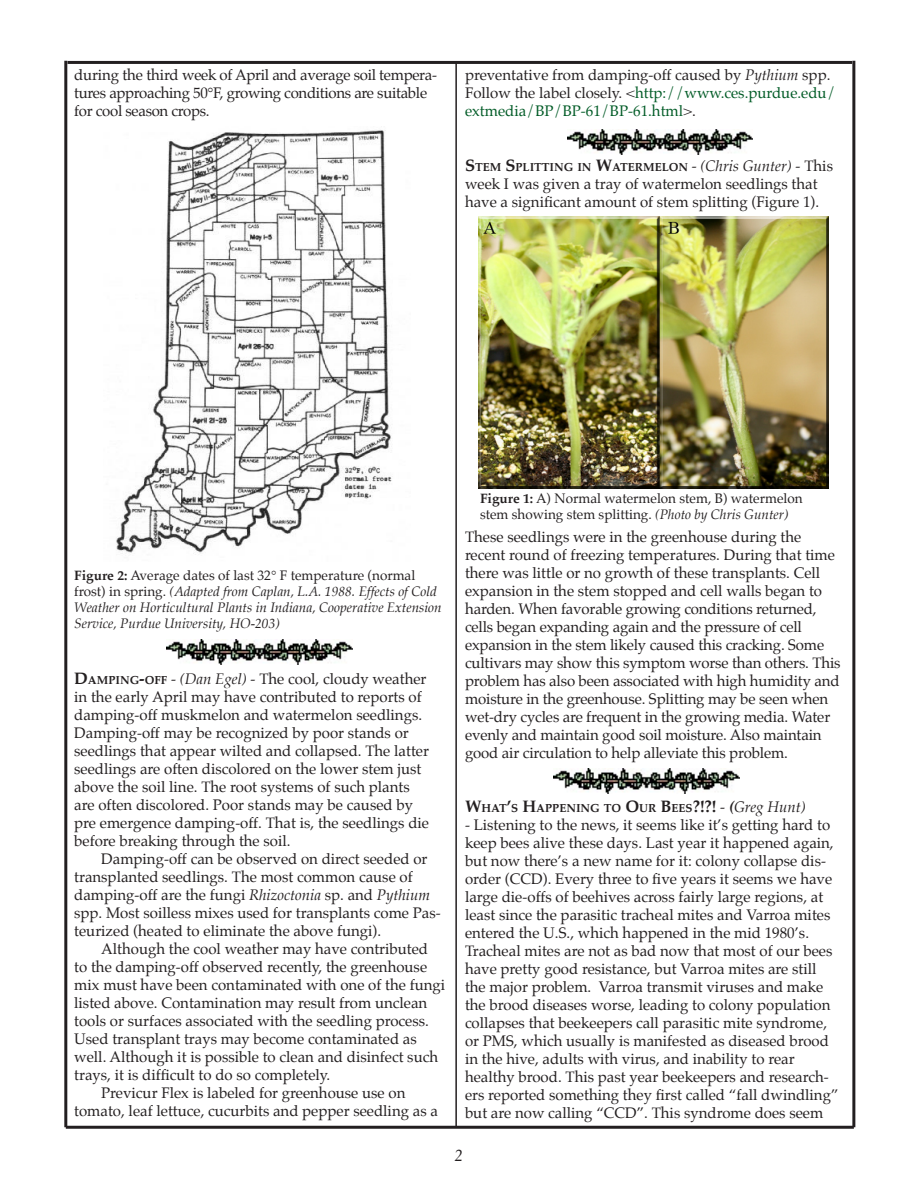
<style>
.page{position:relative;width:918px;height:1188px;background:#fff}
.page>*{position:absolute;margin:0;border:0;box-sizing:border-box;transform-origin:0 0}
.t1{font:italic 16.5px "Palatino";color:#231f20}
.t2{font:15px/18px "Palatino";color:#231f20}
.t3{font:15px/18px "Palatino";letter-spacing:-.02em;color:#231f20}
.t4{font:italic 13.5px/16.2px "Palatino";color:#231f20}
.t5{font:13.5px/16.2px "Palatino";color:#231f20}
.t6{font:700 11.55px "Palatino";color:#231f20}
.s1{font-style:italic}
.s2{color:#005b26}
.s3{font-size:16.5px}
.s4{font-weight:400;font-size:15px}
.s5{font-weight:400;font-style:italic;font-size:15px}
.s6{font-weight:700;font-style:normal}
.s7{font-style:normal}
.s8{font-weight:700;font-size:16.5px}
.s9{font-weight:700;font-size:11.55px}
.s10{font-weight:700}
.s11{font-style:italic;font-size:15px}
</style>
<div class="page">
<hr style="left:455px;top:62px;width:2px;height:1065px;background:#231f20">
<hr style="left:68px;top:61px;width:784px;height:3px;background:#231f20">
<hr style="left:852px;top:61px;width:3px;height:1066px;background:#231f20">
<hr style="left:66px;top:1126px;width:788px;height:3px;background:#231f20">
<hr style="left:64px;top:61px;width:3px;height:1066px;background:#231f20">
<img style="left:554px;top:768px;width:186px;height:26px">
<img style="left:567px;top:129px;width:186px;height:25px">
<img style="left:166px;top:639px;width:186px;height:25px">
<img style="left:478px;top:216px;width:350px;height:272px">
<img style="left:116px;top:130px;width:276px;height:424px">
<p class="t3" style="left:74px;top:67px;width:364px">during the third week of April and average soil tempera&shy;tures approaching 50°F, growing conditions are suitable for cool season crops.</p>
<p class="t2" style="left:465px;top:67px;width:372px">preventative from damping-off caused by <span class="s1">Pythium</span> spp.<br>Follow the label closely. &lt;<span class="s2">http://www.ces.purdue.edu/ extmedia/BP/BP-61/BP-61.html</span>&gt;.</p>
<p class="t6" style="left:465px;top:160px;width:370px"><span class="s3">S</span>TEM <span class="s3">S</span>PLITTING IN <span class="s3">W</span>ATERMELON <span class="s4">-</span> <span class="s5">(Chris Gunter)</span> <span class="s4">- This</span></p>
<p class="t2" style="left:465px;top:176px;width:356px">week I was given a tray of watermelon seedlings that have a significant amount of stem splitting (Figure 1).</p>
<p class="t4" style="left:74px;top:568px;width:369px"><span class="s6">FIGURE 2:</span> <span class="s7">Average dates of last 32° F temperature (normal frost) in spring.</span> (Adapted from Caplan, L.A. 1988. Effects of Cold Weather on Horticultural Plants in Indiana, Cooperative Extension Service, Purdue University, HO-203)</p>
<p class="t2" style="left:74px;top:671px;width:356px"><span class="s8">D</span><span class="s9">AMPING</span><span class="s8">-</span><span class="s9">OFF</span> - <span class="s1">(Dan Egel)</span> - The cool, cloudy weather in the early April may have contributed to reports of damping-off muskmelon and watermelon seedlings.<br>Damping-off may be recognized by poor stands or seedlings that appear wilted and collapsed. The latter seedlings are often discolored on the lower stem just above the soil line. The root systems of such plants are often discolored. Poor stands may be caused by pre emergence damping-off. That is, the seedlings die before breaking through the soil.</p>
<p class="t2" style="left:74px;top:851px;width:368px;text-indent:27px">Damping-off can be observed on direct seeded or transplanted seedlings. The most common cause of damping-off are the fungi <span class="s1">Rhizoctonia</span> sp. and <span class="s1">Pythium </span>spp. Most soilless mixes used for transplants come Pas&shy;teurized (heated to eliminate the above fungi).</p>
<p class="t2" style="left:74px;top:941px;width:373px;text-indent:27px">Although the cool weather may have contributed<br>to the damping-off observed recently, the greenhouse mix must have been contaminated with one of the fungi listed above. Contamination may result from unclean tools or surfaces associated with the seedling process.<br>Used transplant trays may become contaminated as well. Although it is possible to clean and disinfect such trays, it is difficult to do so completely.</p>
<p class="t2" style="left:74px;top:1085px;width:365px;text-align:center">Previcur Flex is labeled for greenhouse use on<br>tomato, leaf lettuce, cucurbits and pepper seedling as a</p>
<p class="t5" style="left:480px;top:492px;width:324px"><span class="s10">FIGURE 1:</span> A) Normal watermelon stem, B) watermelon stem showing stem splitting. <span class="s1">(Photo by Chris Gunter)</span></p>
<p class="t2" style="left:465px;top:529px;width:377px">These seedlings were in the greenhouse during the recent round of freezing temperatures. During that time there was little or no growth of these transplants. Cell expansion in the stem stopped and cell walls began to harden. When favorable growing conditions returned, cells began expanding again and the pressure of cell expansion in the stem likely caused this cracking. Some cultivars may show this symptom worse than others. This problem has also been associated with high humidity and moisture in the greenhouse. Splitting may be seen when wet-dry cycles are frequent in the growing media. Water evenly and maintain good soil moisture. Also maintain good air circulation to help alleviate this problem.</p>
<p class="t6" style="left:465px;top:800px;width:342px"><span class="s3">W</span>HAT<span class="s3">’</span>S <span class="s3">H</span>APPENING TO <span class="s3">O</span>UR <span class="s3">B</span>EES <span class="s3">?!?!</span> <span class="s4">-</span> <span class="s11">(</span><span class="s5">Greg Hunt)</span></p>
<p class="t2" style="left:465px;top:817px;width:375px">- Listening to the news, it seems like it’s getting hard to keep bees alive these days. Last year it happened again, but now there’s a new name for it: colony collapse dis&shy;order (CCD). Every three to five years it seems we have large die-offs of beehives across fairly large regions, at least since the parasitic tracheal mites and Varroa mites entered the U.S., which happened in the mid 1980’s.<br>Tracheal mites are not as bad now that most of our bees have pretty good resistance, but Varroa mites are still the major problem. Varroa transmit viruses and make the brood diseases worse, leading to colony population collapses that beekeepers call parasitic mite syndrome, or PMS, which usually is manifested as diseased brood in the hive, adults with virus, and inability to rear healthy brood. This past year beekeepers and research&shy;ers reported something they first called “fall dwindling” but are now calling “CCD”. This syndrome does seem</p>
<p class="t1" style="left:455px;top:1146px;width:10px">2</p>
</div>
